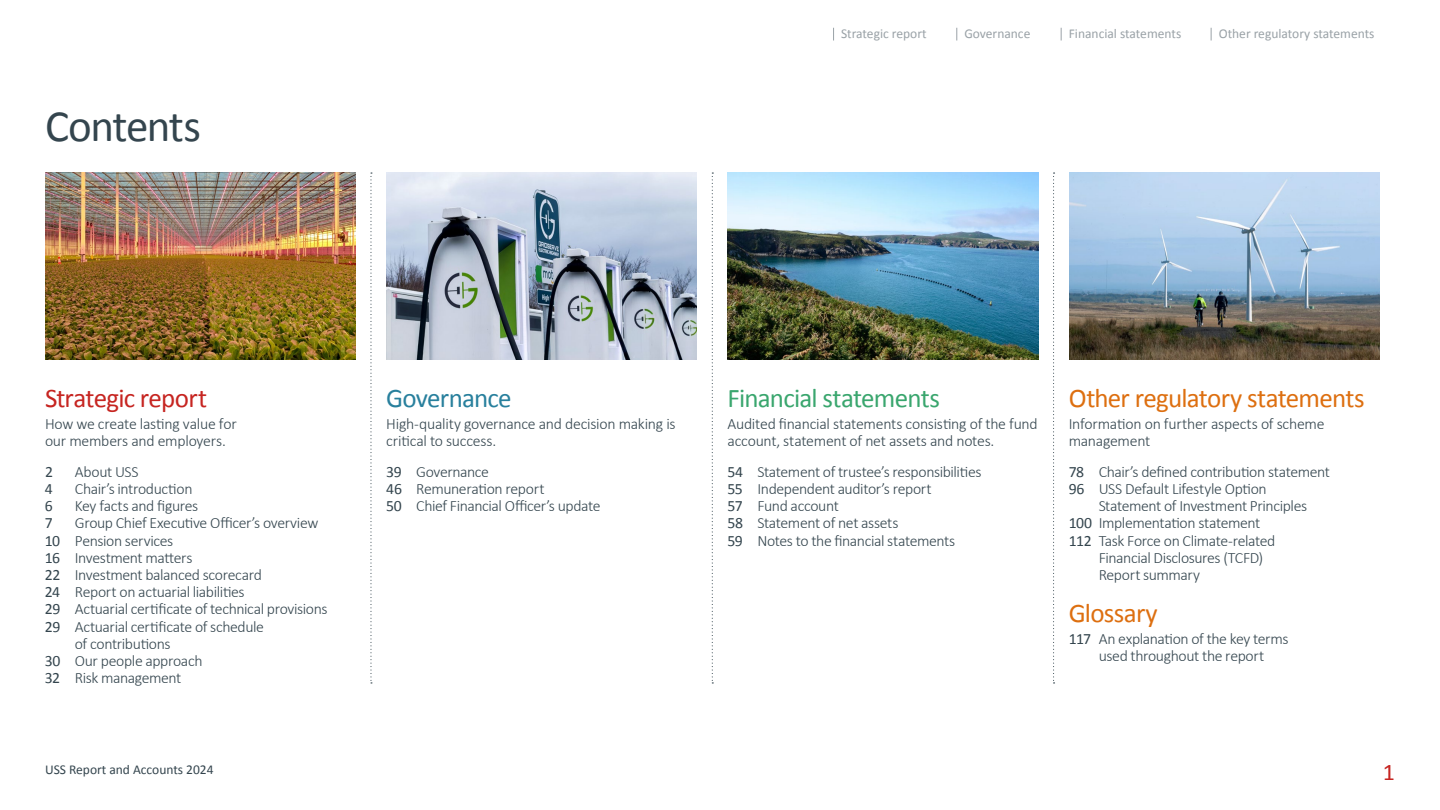
<style>
.page{position:relative;width:1440px;height:810px;background:#fff}
.page>*{position:absolute;margin:0;border:0;box-sizing:border-box;transform-origin:0 0}
.t1{font:45px "Calibri";letter-spacing:-.03em;color:#34454e}
.t2{font:27px "Calibri";letter-spacing:-.03em;color:#dd6f10}
.t3{font:27px "Calibri";letter-spacing:-.03em;color:#3aa66e}
.t4{font:27px "Calibri";letter-spacing:-.03em;color:#c62521}
.t5{font:27px "Calibri";letter-spacing:-.03em;color:#28809d}
.t6{font:24px "Calibri";color:#c62521}
.t7{font:300 15.75px/17.2px "Calibri";letter-spacing:-.025em;color:#34454e}
.t8{font:15.75px "Calibri";color:#34454e}
.t9{font:13.5px "Calibri";color:#9aa2a7}
.t10{font:13.5px "Calibri";color:#34454e}
.s1{font-weight:400}
</style>
<div class="page">
<img style="left:386px;top:172px;width:311px;height:188px">
<img style="left:45px;top:172px;width:311px;height:188px">
<svg style="left:370px;top:172px;width:2px;height:512px"></svg>
<svg style="left:712px;top:172px;width:1px;height:512px"></svg>
<svg style="left:1053px;top:172px;width:2px;height:512px"></svg>
<img style="left:728px;top:172px;width:310px;height:188px">
<img style="left:1069px;top:172px;width:311px;height:188px">
<svg style="left:833px;top:28px;width:1px;height:12px"></svg>
<svg style="left:957px;top:28px;width:1px;height:12px"></svg>
<svg style="left:1061px;top:28px;width:1px;height:12px"></svg>
<svg style="left:1211px;top:28px;width:1px;height:12px"></svg>
<h1 class="t1" style="left:45px;top:98px;width:157px">Contents</h1>
<p class="t9" style="left:841px;top:25px;width:87px">Strategic report</p>
<p class="t9" style="left:964px;top:25px;width:68px">Governance</p>
<p class="t9" style="left:1069px;top:25px;width:114px">Financial statements</p>
<p class="t9" style="left:1219px;top:25px;width:157px">Other regulatory statements</p>
<h2 class="t4" style="left:45px;top:381px;width:164px">Strategic report</h2>
<p class="t7" style="left:45px;top:415px;width:193px">How we create lasting value for our members and employers.</p>
<p class="t8" style="left:45px;top:462px;width:9px">2</p>
<p class="t7" style="left:75px;top:463px;width:65px">About USS</p>
<p class="t8" style="left:45px;top:479px;width:9px">4</p>
<p class="t7" style="left:75px;top:480px;width:119px">Chair’s introduction</p>
<p class="t8" style="left:45px;top:496px;width:9px">6</p>
<p class="t7" style="left:75px;top:497px;width:125px">Key facts and figures</p>
<p class="t8" style="left:45px;top:513px;width:9px">7</p>
<p class="t7" style="left:75px;top:514px;width:245px">Group Chief Executive Officer’s overview</p>
<p class="t7" style="left:45px;top:531px;width:130px"><span class="s1">10</span> Pension services</p>
<p class="t7" style="left:45px;top:549px;width:149px"><span class="s1">16</span> Investment matters</p>
<p class="t7" style="left:45px;top:566px;width:219px"><span class="s1">22</span> Investment balanced scorecard</p>
<p class="t7" style="left:45px;top:583px;width:201px"><span class="s1">24</span> Report on actuarial liabilities</p>
<p class="t7" style="left:45px;top:600px;width:284px"><span class="s1">29</span> Actuarial certificate of technical provisions</p>
<p class="t7" style="left:45px;top:618px;width:221px"><span class="s1">29</span> Actuarial certificate of schedule</p>
<p class="t7" style="left:75px;top:635px;width:97px">of contributions</p>
<p class="t7" style="left:45px;top:652px;width:159px"><span class="s1">30</span> Our people approach</p>
<p class="t7" style="left:45px;top:669px;width:138px"><span class="s1">32</span> Risk management</p>
<p class="t10" style="left:45px;top:761px;width:170px">USS Report and Accounts 2024</p>
<h2 class="t5" style="left:386px;top:381px;width:127px">Governance</h2>
<p class="t7" style="left:386px;top:415px;width:291px">High-quality governance and decision making is critical to success.</p>
<p class="t7" style="left:386px;top:463px;width:216px"><span class="s1">39</span> Governance<br><span class="s1">46</span> Remuneration report<br><span class="s1">50</span> Chief Financial Officer’s update</p>
<h2 class="t3" style="left:728px;top:381px;width:214px">Financial statements</h2>
<p class="t7" style="left:728px;top:415px;width:312px">Audited financial statements consisting of the fund account, statement of net assets and notes.</p>
<p class="t7" style="left:727px;top:463px;width:256px"><span class="s1">54</span> Statement of trustee’s responsibilities<br><span class="s1">55</span> Independent auditor’s report<br><span class="s1">57</span> Fund account<br><span class="s1">58</span> Statement of net assets<br><span class="s1">59</span> Notes to the financial statements</p>
<h2 class="t2" style="left:1069px;top:381px;width:297px">Other regulatory statements</h2>
<p class="t7" style="left:1069px;top:415px;width:257px">Information on further aspects of scheme management</p>
<p class="t7" style="left:1069px;top:463px;width:263px"><span class="s1">78</span> Chair’s defined contribution statement<br><span class="s1">96</span> USS Default Lifestyle Option</p>
<p class="t7" style="left:1099px;top:497px;width:210px">Statement of Investment Principles</p>
<p class="t7" style="left:1069px;top:514px;width:193px"><span class="s1">100</span> Implementation statement</p>
<p class="t7" style="left:1069px;top:531px;width:208px"><span class="s1">112</span> Task Force on Climate-related</p>
<p class="t7" style="left:1099px;top:549px;width:166px">Financial Disclosures (TCFD)</p>
<p class="t7" style="left:1099px;top:566px;width:103px">Report summary</p>
<h2 class="t2" style="left:1069px;top:596px;width:91px">Glossary</h2>
<p class="t7" style="left:1069px;top:630px;width:221px;text-align:center"><span class="s1">117</span> An explanation of the key terms used throughout the report</p>
<h3 class="t6" style="left:1383px;top:757px;width:14px">1</h3>
</div>
